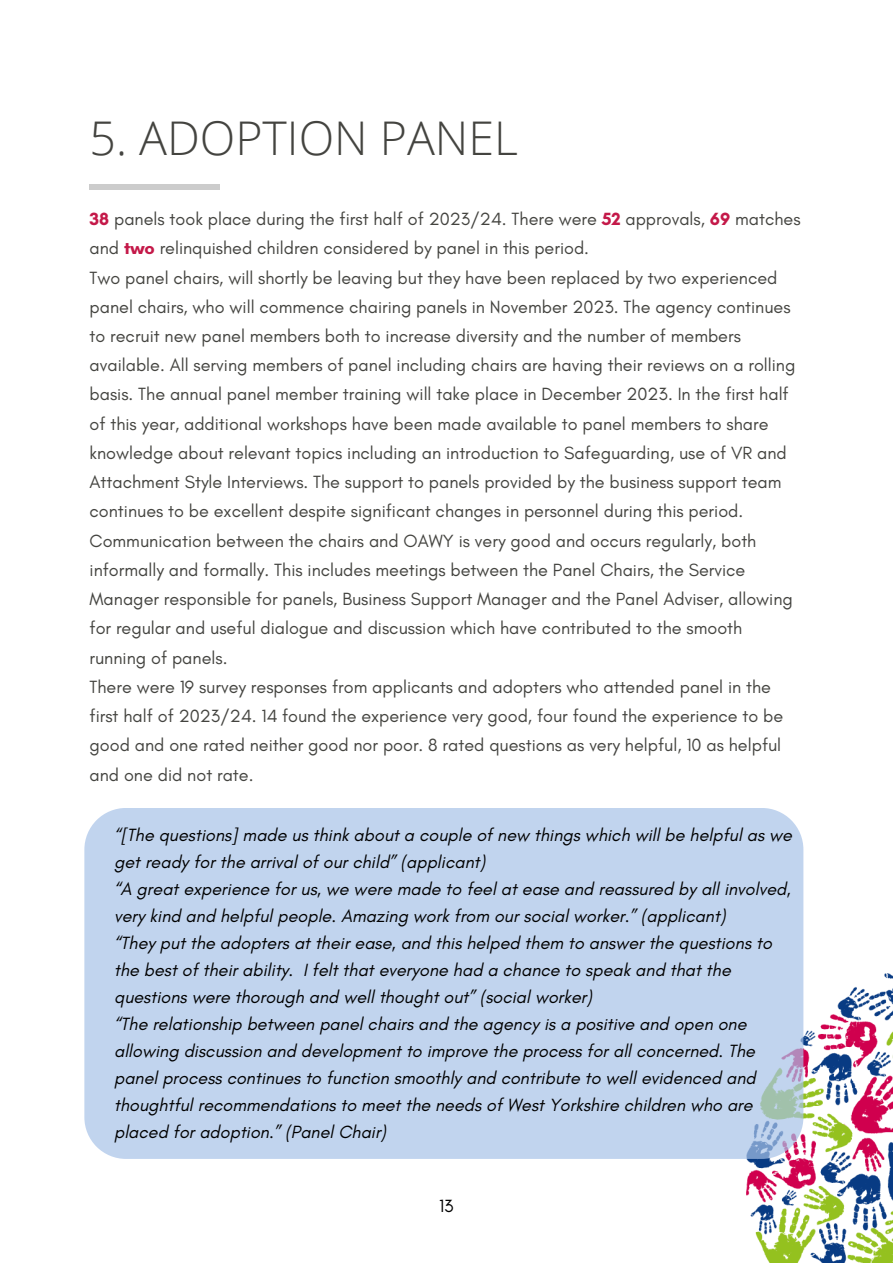
<style>
.page{position:relative;width:893px;height:1264px;background:#fff}
.page>*{position:absolute;margin:0;border:0;box-sizing:border-box;transform-origin:0 0}
.t1{font:300 46.5px "Open Sans";color:#444440}
.t2{font:18px/29.2px "Glacial Indifference";color:#444440}
.t3{font:italic 18px/27px "Glacial Indifference";color:#000}
.t4{font:18px "Glacial Indifference";color:#000}
.s1{font-weight:700;color:#c41949}
</style>
<div class="page">
<img style="left:746px;top:957px;width:146px;height:305px">
<div style="left:89px;top:185px;width:130px;height:5px;background:#ccc"></div>
<div style="left:84px;top:808px;width:719px;height:350px;background:#c1d4ee"></div>
<p class="t1" style="left:89px;top:105px;width:430px">5. ADOPTION PANEL</p>
<p class="t2" style="left:89px;top:204px;width:712px"><span class="s1">38</span> panels took place during the first half of 2023/24. There were <span class="s1">52</span> approvals, <span class="s1">69</span> matches and <span class="s1">two</span> relinquished children considered by panel in this period.</p>
<p class="t2" style="left:89px;top:262px;width:707px">Two panel chairs, will shortly be leaving but they have been replaced by two experienced panel chairs, who will commence chairing panels in November 2023. The agency continues to recruit new panel members both to increase diversity and the number of members available. All serving members of panel including chairs are having their reviews on a rolling basis. The annual panel member training will take place in December 2023. In the first half of this year, additional workshops have been made available to panel members to share knowledge about relevant topics including an introduction to Safeguarding, use of VR and Attachment Style Interviews. The support to panels provided by the business support team continues to be excellent despite significant changes in personnel during this period.</p>
<p class="t2" style="left:89px;top:525px;width:704px">Communication between the chairs and OAWY is very good and occurs regularly, both informally and formally. This includes meetings between the Panel Chairs, the Service Manager responsible for panels, Business Support Manager and the Panel Adviser, allowing for regular and useful dialogue and discussion which have contributed to the smooth running of panels.</p>
<p class="t2" style="left:89px;top:672px;width:695px">There were 19 survey responses from applicants and adopters who attended panel in the first half of 2023/24. 14 found the experience very good, four found the experience to be good and one rated neither good nor poor. 8 rated questions as very helpful, 10 as helpful and one did not rate.</p>
<p class="t3" style="left:114px;top:820px;width:679px">“[The questions] made us think about a couple of new things which will be helpful as we get ready for the arrival of our child” (applicant)</p>
<p class="t3" style="left:114px;top:874px;width:678px">“A great experience for us, we were made to feel at ease and reassured by all involved, very kind and helpful people. Amazing work from our social worker.” (applicant)</p>
<p class="t3" style="left:114px;top:928px;width:659px">“They put the adopters at their ease, and this helped them to answer the questions to the best of their ability. I felt that everyone had a chance to speak and that the questions were thorough and well thought out” (social worker)</p>
<p class="t3" style="left:114px;top:1009px;width:643px">“The relationship between panel chairs and the agency is a positive and open one allowing discussion and development to improve the process for all concerned. The panel process continues to function smoothly and contribute to well evidenced and thoughtful recommendations to meet the needs of West Yorkshire children who are placed for adoption.” (Panel Chair)</p>
<p class="t4" style="left:439px;top:1194px;width:16px">13</p>
</div>
